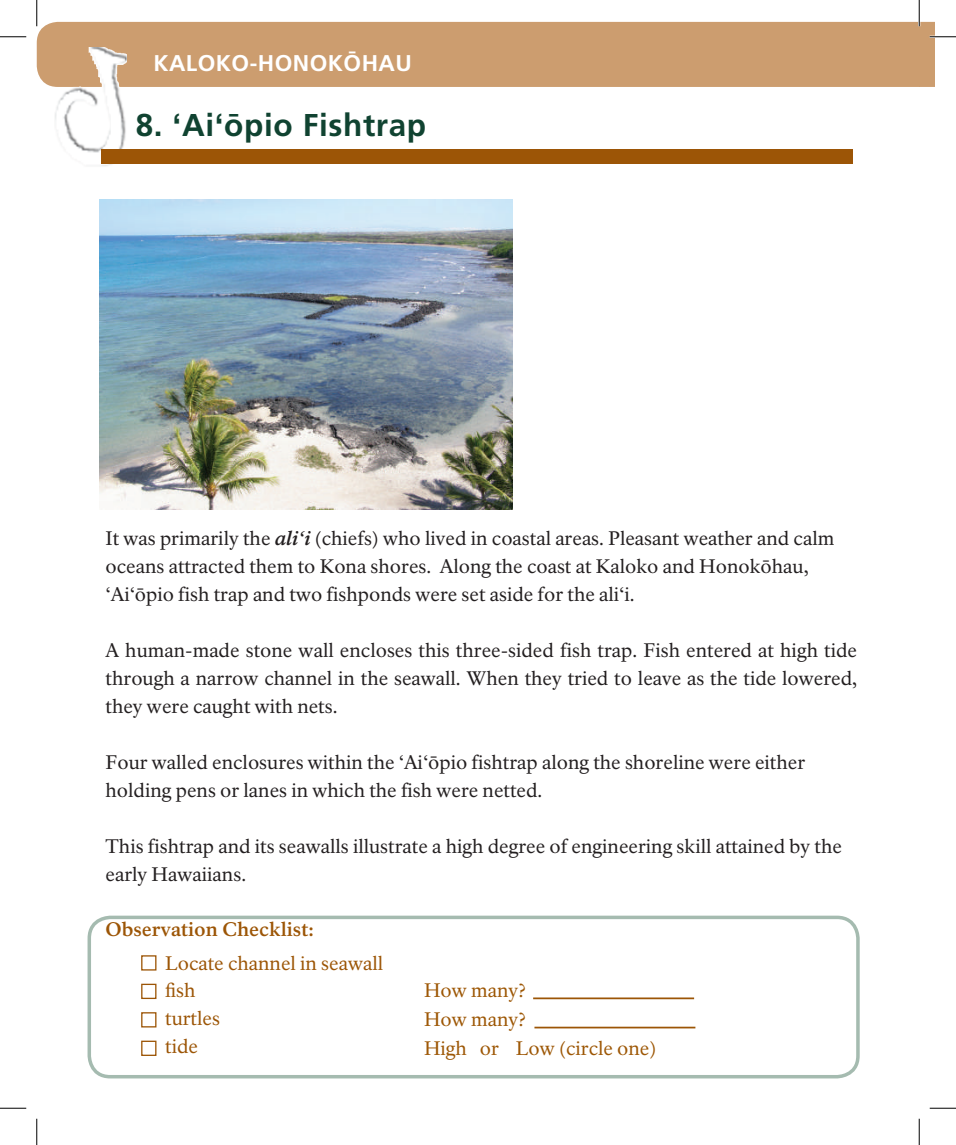
<style>
.page{position:relative;width:956px;height:1145px;background:#fff}
.page>*{position:absolute;margin:0;border:0;box-sizing:border-box;transform-origin:0 0}
.t1{font:700 31.5px "H Frutiger LT Std";letter-spacing:.02em;color:#104331}
.t2{font:700 22.75px "H Frutiger LT Std";letter-spacing:.02em;color:#fff}
.t3{font:19.25px/28px "NPS Rawlinson OT";color:#231f20}
.t4{font:19.25px/33.2px "NPS Rawlinson OT";color:#9c5506}
.t5{font:19.25px "NPS Rawlinson OT";color:#9d5705}
.s1{font-weight:700;font-style:italic}
.s2{font-weight:700}
</style>
<div class="page">
<div style="left:37px;top:22px;width:881px;height:65px;background:#cc9d6f"></div>
<img style="left:54px;top:47px;width:73px;height:119px">
<svg style="left:918px;top:0;width:38px;height:87px"></svg>
<div style="left:101px;top:149px;width:751px;height:14px;background:#9c5506"></div>
<img style="left:100px;top:200px;width:413px;height:309px">
<svg style="left:918px;top:1118px;width:1px;height:26px"></svg>
<svg style="left:36px;top:1118px;width:1px;height:26px"></svg>
<svg style="left:36px;top:0;width:1px;height:26px"></svg>
<svg style="left:929px;top:1107px;width:27px;height:1px"></svg>
<svg style="left:0;top:1107px;width:26px;height:1px"></svg>
<svg style="left:0;top:36px;width:26px;height:1px"></svg>
<svg style="left:141px;top:955px;width:16px;height:101px"></svg>
<hr style="left:533px;top:997px;width:161px;height:2px;background:#9c5506">
<hr style="left:534px;top:1026px;width:161px;height:2px;background:#9c5506">
<div style="left:88px;top:915px;width:771px;height:163px;border:4px solid #a5bbb0;border-radius:21px"></div>
<p class="t2" style="left:153px;top:50px;width:260px">KALOKO-HONOKŌHAU</p>
<h2 class="t1" style="left:136px;top:106px;width:292px">8. ʻAiʻōpio Fishtrap</h2>
<p class="t3" style="left:106px;top:524px;width:730px">It was primarily the <span class="s1">aliʻi</span> (chiefs) who lived in coastal areas. Pleasant weather and calm oceans attracted them to Kona shores. Along the coast at Kaloko and Honokōhau, ʻAiʻōpio fish trap and two fishponds were set aside for the aliʻi.</p>
<p class="t3" style="left:106px;top:636px;width:753px;text-align:justify">A human-made stone wall encloses this three-sided fish trap. Fish entered at high tide through a narrow channel in the seawall. When they tried to leave as the tide lowered, they were caught with nets.</p>
<p class="t3" style="left:106px;top:748px;width:701px">Four walled enclosures within the ʻAiʻōpio fishtrap along the shoreline were either holding pens or lanes in which the fish were netted.</p>
<p class="t3" style="left:106px;top:833px;width:737px;line-height:27.3px">This fishtrap and its seawalls illustrate a high degree of engineering skill attained by the early Hawaiians.</p>
<p class="t4" style="left:165px;top:913px;width:219px;text-indent:-60px"><span class="s2">Observation Checklist:<br></span>Locate channel in seawall</p>
<p class="t4" style="left:165px;top:974px;width:32px">fish</p>
<p class="t5" style="left:424px;top:978px;width:104px">How many?</p>
<p class="t4" style="left:165px;top:1001px;width:56px">turtles</p>
<p class="t5" style="left:424px;top:1007px;width:104px">How many?</p>
<p class="t4" style="left:165px;top:1030px;width:34px">tide</p>
<p class="t5" style="left:424px;top:1036px;width:234px">High or Low (circle one)</p>
</div>
